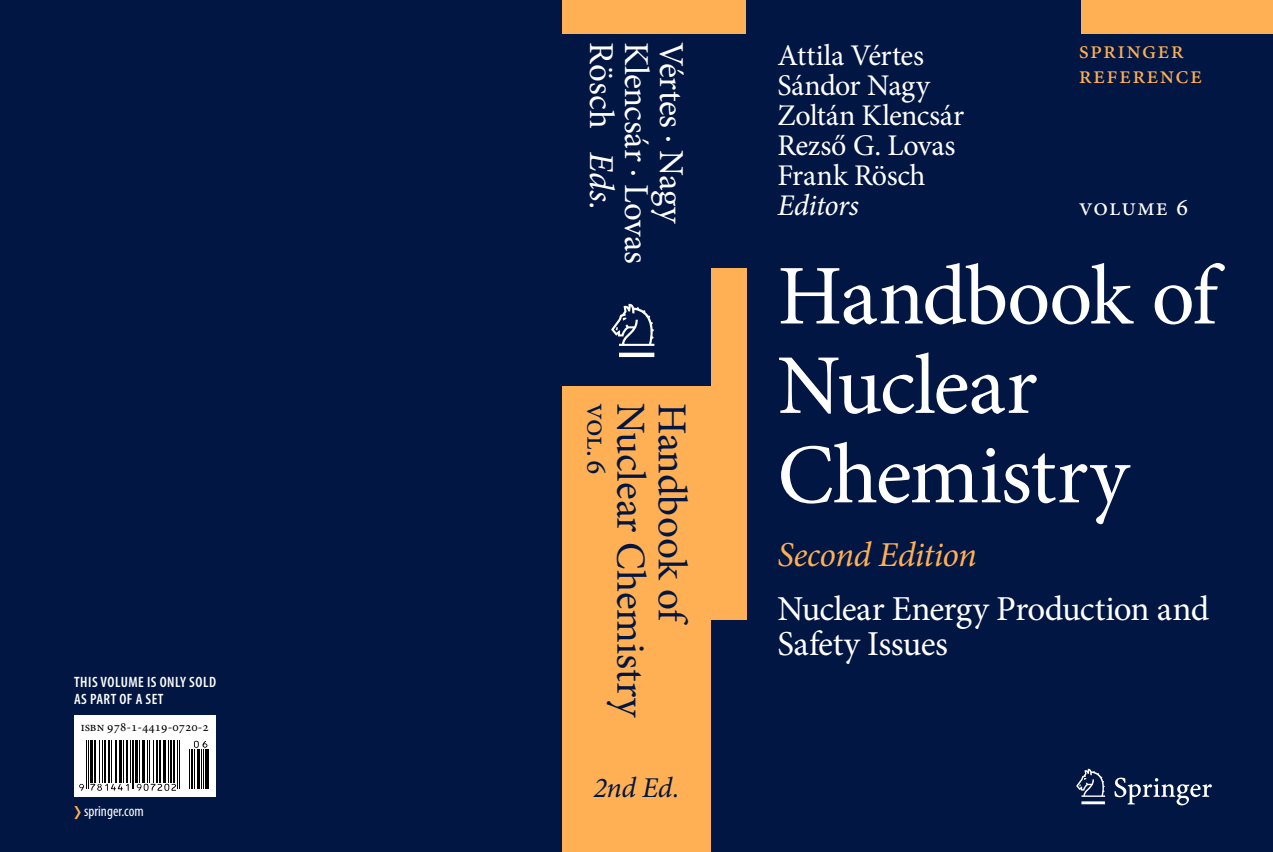
<style>
.page{position:relative;width:1273px;height:852px;background:#fff}
.page>*{position:absolute;margin:0;border:0;box-sizing:border-box;transform-origin:0 0}
.t1{font:85px/89.4px "Minion Pro";letter-spacing:-.015em;color:#fff}
.t2{font:75px "Springnew";color:#fff}
.t3{font:50px "Springnew";color:#fff}
.t4{font:41.25px "Minion Pro";letter-spacing:-.005em;color:#021643}
.t5{font:condensed 37.5px "Myriad Pro";color:#ffb054}
.t6{font:35px/35px "Minion Pro";letter-spacing:-.015em;color:#fff}
.t7{font:italic 35px "Minion Pro";letter-spacing:-.015em;color:#ffb054}
.t8{font:italic 35px "Minion Pro";color:#fff}
.t9{font:30px/30px "Minion Pro";letter-spacing:-.01em;color:#fff}
.t10{font:italic 30px "Minion Pro";letter-spacing:-.02em;color:#fff}
.t11{font:30px "Minion Pro";color:#021643}
.t12{font:italic 28.75px "Minion Pro";color:#021643}
.t13{font:25px/25px "Minion Pro";color:#ffb054}
.t14{font:25px "Minion Pro";color:#fff}
.t15{font:600 condensed 15px/17.5px "Myriad Pro";letter-spacing:.035em;color:#fff}
.t16{font:condensed 15px "Myriad Pro";color:#fff}
.t17{font:13.12px "Minion Pro";color:#000}
</style>
<div class="page">
<div style="left:0;top:0;width:1273px;height:851px;background:#021643"></div>
<div style="left:562px;top:385px;width:149px;height:466px;background:#ffb054"></div>
<div style="left:711px;top:268px;width:35px;height:351px;background:#ffb054"></div>
<div style="left:562px;top:0;width:184px;height:34px;background:#ffb054"></div>
<div style="left:1081px;top:0;width:192px;height:34px;background:#ffb054"></div>
<div style="left:74px;top:714px;width:142px;height:22px;background:#fff"></div>
<div style="left:74px;top:736px;width:142px;height:60px;background:#fff"></div>
<hr style="left:86px;top:740px;width:1px;height:48px;background:#000">
<hr style="left:88px;top:740px;width:1px;height:48px;background:#000">
<hr style="left:90px;top:740px;width:3px;height:42px;background:#000">
<hr style="left:94px;top:740px;width:2px;height:42px;background:#000">
<hr style="left:99px;top:740px;width:1px;height:42px;background:#000">
<hr style="left:102px;top:740px;width:1px;height:42px;background:#000">
<hr style="left:104px;top:740px;width:2px;height:42px;background:#000">
<hr style="left:108px;top:740px;width:2px;height:42px;background:#000">
<hr style="left:111px;top:740px;width:1px;height:42px;background:#000">
<hr style="left:115px;top:740px;width:2px;height:42px;background:#000">
<hr style="left:119px;top:740px;width:2px;height:42px;background:#000">
<hr style="left:123px;top:740px;width:1px;height:42px;background:#000">
<hr style="left:126px;top:740px;width:1px;height:42px;background:#000">
<hr style="left:130px;top:740px;width:1px;height:42px;background:#000">
<hr style="left:132px;top:740px;width:1px;height:48px;background:#000">
<hr style="left:133px;top:740px;width:1px;height:48px;background:#000">
<hr style="left:135px;top:740px;width:3px;height:42px;background:#000">
<hr style="left:139px;top:740px;width:1px;height:42px;background:#000">
<hr style="left:142px;top:740px;width:3px;height:42px;background:#000">
<hr style="left:147px;top:740px;width:1px;height:42px;background:#000">
<hr style="left:149px;top:740px;width:1px;height:42px;background:#000">
<hr style="left:153px;top:740px;width:1px;height:42px;background:#000">
<hr style="left:156px;top:740px;width:2px;height:42px;background:#000">
<hr style="left:159px;top:740px;width:2px;height:42px;background:#000">
<hr style="left:163px;top:740px;width:3px;height:42px;background:#000">
<hr style="left:168px;top:740px;width:1px;height:42px;background:#000">
<hr style="left:170px;top:740px;width:2px;height:42px;background:#000">
<hr style="left:173px;top:740px;width:2px;height:42px;background:#000">
<hr style="left:177px;top:740px;width:1px;height:48px;background:#000">
<hr style="left:179px;top:740px;width:1px;height:48px;background:#000">
<hr style="left:189px;top:748px;width:1px;height:40px;background:#000">
<hr style="left:191px;top:748px;width:2px;height:40px;background:#000">
<hr style="left:194px;top:748px;width:1px;height:40px;background:#000">
<hr style="left:197px;top:748px;width:3px;height:40px;background:#000">
<hr style="left:201px;top:748px;width:1px;height:40px;background:#000">
<hr style="left:203px;top:748px;width:1px;height:40px;background:#000">
<hr style="left:205px;top:748px;width:4px;height:40px;background:#000">
<svg style="left:79px;top:783px;width:5px;height:7px"></svg>
<svg style="left:90px;top:783px;width:39px;height:7px"></svg>
<svg style="left:137px;top:783px;width:39px;height:7px"></svg>
<svg style="left:194px;top:740px;width:13px;height:7px"></svg>
<p class="t15" style="left:74px;top:673px;width:143px">THIS VOLUME IS ONLY SOLD<br>AS PART OF A SET</p>
<p class="t17" style="left:81px;top:717px;width:130px">isbn 978-1-4419-0720-2</p>
<p class="t5" style="left:74px;top:786px;width:9px">›</p>
<p class="t16" style="left:84px;top:801px;width:61px">springer.com</p>
<p class="t6" style="left:619px;top:42px;width:88px;rotate:90deg">Rösch</p>
<p class="t6" style="left:654px;top:42px;width:223px;rotate:90deg">Klencsár · Lovas</p>
<p class="t6" style="left:689px;top:42px;width:183px;rotate:90deg">Vértes · Nagy</p>
<p class="t8" style="left:625px;top:152px;width:59px;rotate:90deg">Eds.</p>
<h2 class="t2" style="left:619px;top:303px;width:37px">1</h2>
<p class="t11" style="left:617px;top:403px;width:73px;rotate:90deg">Vol. 6</p>
<p class="t4" style="left:658px;top:403px;width:316px;rotate:90deg">Nuclear Chemistry</p>
<p class="t4" style="left:699px;top:403px;width:224px;rotate:90deg">Handbook of</p>
<p class="t12" style="left:593px;top:767px;width:87px">2nd Ed.</p>
<p class="t9" style="left:777px;top:40px;width:188px">Attila Vértes<br>Sándor Nagy<br>Zoltán Klencsár<br>Rezso´´ G. Lovas<br>Frank Rösch</p>
<p class="t10" style="left:777px;top:185px;width:83px">Editors</p>
<p class="t13" style="left:1079px;top:38px;width:125px">springer reference</p>
<p class="t14" style="left:1079px;top:190px;width:111px">volume 6</p>
<h1 class="t1" style="left:777px;top:252px;width:441px">Handbook of<br>Nuclear<br>Chemistry</h1>
<p class="t7" style="left:777px;top:530px;width:201px">Second Edition</p>
<p class="t6" style="left:777px;top:591px;width:433px">Nuclear Energy Production and<br>Safety Issues</p>
<h3 class="t3" style="left:1081px;top:768px;width:135px">123</h3>
</div>
